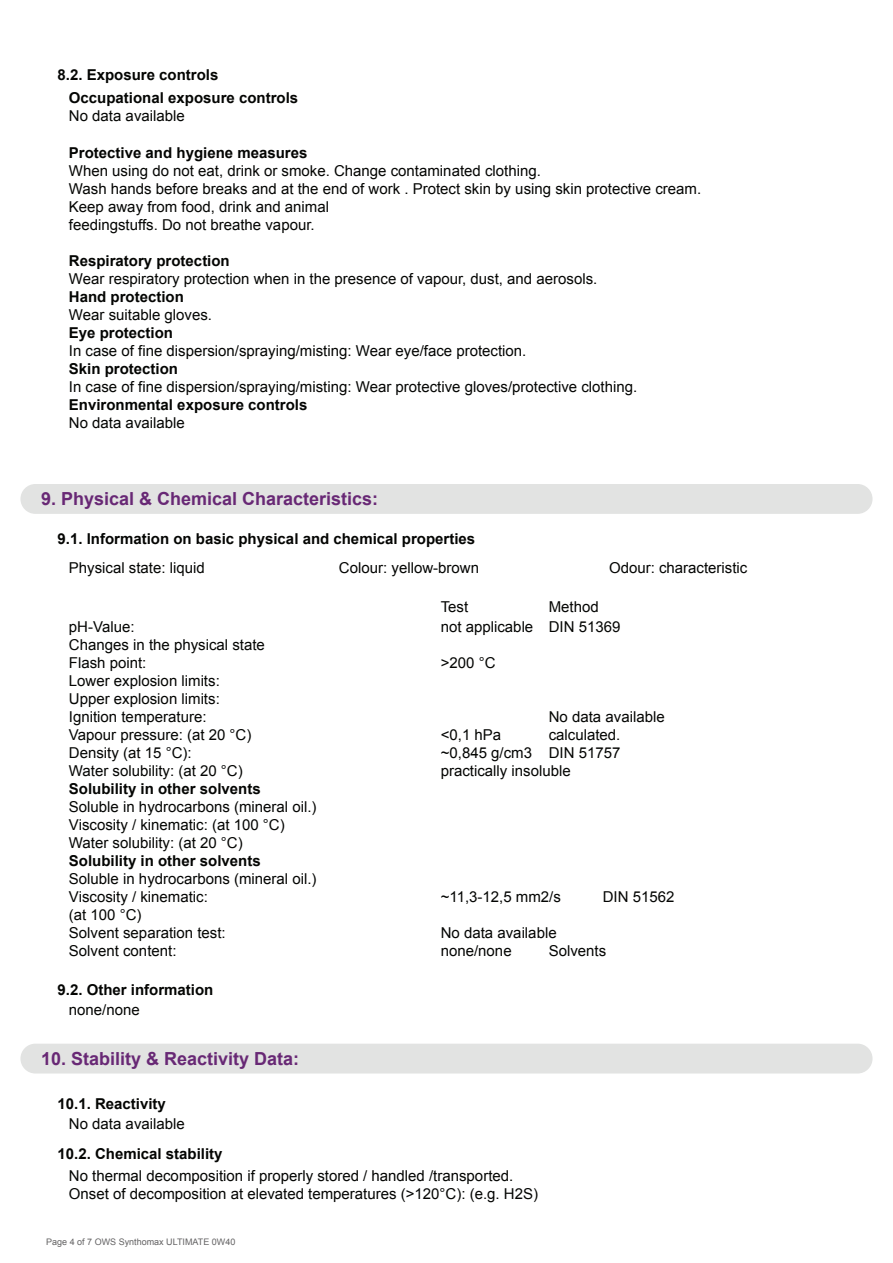
<style>
.page{position:relative;width:893px;height:1263px;background:#fff}
.page>*{position:absolute;margin:0;border:0;box-sizing:border-box;transform-origin:0 0}
.t1{font:700 18px "Arial";color:#682875}
.t2{font:15px/18px "Arial";color:#040503}
.t3{font:700 15px "Arial";color:#040503}
.t4{font:9px "Arial";color:#636263}
</style>
<div class="page">
<div style="left:20px;top:484px;width:852px;height:30px;background:#e2e3e2;border-radius:15px"></div>
<div style="left:20px;top:1044px;width:852px;height:29px;background:#e2e3e2;border-radius:15px"></div>
<p class="t3" style="left:58px;top:64px;width:162px">8.2. Exposure controls</p>
<p class="t3" style="left:69px;top:88px;width:231px">Occupational exposure controls</p>
<p class="t2" style="left:69px;top:107px;width:117px">No data available</p>
<p class="t3" style="left:69px;top:143px;width:240px">Protective and hygiene measures</p>
<p class="t2" style="left:69px;top:162px;width:634px">When using do not eat, drink or smoke. Change contaminated clothing.<br>Wash hands before breaks and at the end of work . Protect skin by using skin protective cream.<br>Keep away from food, drink and animal<br>feedingstuffs. Do not breathe vapour.</p>
<p class="t3" style="left:69px;top:251px;width:162px">Respiratory protection</p>
<p class="t2" style="left:69px;top:270px;width:530px">Wear respiratory protection when in the presence of vapour, dust, and aerosols.</p>
<p class="t3" style="left:69px;top:287px;width:117px">Hand protection</p>
<p class="t2" style="left:69px;top:306px;width:145px">Wear suitable gloves.</p>
<p class="t3" style="left:69px;top:323px;width:106px">Eye protection</p>
<p class="t2" style="left:69px;top:342px;width:459px">In case of fine dispersion/spraying/misting: Wear eye/face protection.</p>
<p class="t3" style="left:69px;top:359px;width:111px">Skin protection</p>
<p class="t2" style="left:69px;top:378px;width:570px">In case of fine dispersion/spraying/misting: Wear protective gloves/protective clothing.</p>
<p class="t3" style="left:69px;top:395px;width:240px">Environmental exposure controls</p>
<p class="t2" style="left:69px;top:414px;width:117px">No data available</p>
<p class="t1" style="left:41px;top:487px;width:339px">9. Physical &amp; Chemical Characteristics:</p>
<p class="t3" style="left:58px;top:529px;width:419px">9.1. Information on basic physical and chemical properties</p>
<p class="t2" style="left:69px;top:559px;width:137px">Physical state: liquid</p>
<p class="t2" style="left:339px;top:559px;width:142px">Colour: yellow-brown</p>
<p class="t2" style="left:609px;top:559px;width:140px">Odour: characteristic</p>
<p class="t2" style="left:69px;top:618px;width:197px">pH-Value:<br>Changes in the physical state<br>Flash point:<br>Lower explosion limits:<br>Upper explosion limits:<br>Ignition temperature:<br>Vapour pressure: (at 20 °C)<br>Density (at 15 °C):<br>Water solubility: (at 20 °C)</p>
<p class="t3" style="left:69px;top:779px;width:193px">Solubility in other solvents</p>
<p class="t2" style="left:69px;top:798px;width:249px">Soluble in hydrocarbons (mineral oil.)<br>Viscosity / kinematic: (at 100 °C)<br>Water solubility: (at 20 °C)</p>
<p class="t3" style="left:69px;top:851px;width:193px">Solubility in other solvents</p>
<p class="t2" style="left:69px;top:870px;width:249px">Soluble in hydrocarbons (mineral oil.)<br>Viscosity / kinematic:<br>(at 100 °C)<br>Solvent separation test:<br>Solvent content:</p>
<p class="t3" style="left:58px;top:980px;width:157px">9.2. Other information</p>
<p class="t2" style="left:69px;top:1000px;width:72px">none/none</p>
<p class="t1" style="left:41px;top:1046px;width:260px">10. Stability &amp; Reactivity Data:</p>
<p class="t3" style="left:58px;top:1094px;width:110px">10.1. Reactivity</p>
<p class="t3" style="left:58px;top:1144px;width:167px">10.2. Chemical stability</p>
<p class="t2" style="left:69px;top:1114px;width:117px">No data available</p>
<p class="t2" style="left:441px;top:598px;width:29px">Test</p>
<p class="t2" style="left:549px;top:598px;width:52px">Method</p>
<p class="t2" style="left:441px;top:618px;width:181px">not applicable DIN 51369</p>
<p class="t2" style="left:441px;top:654px;width:56px">&gt;200 °C</p>
<p class="t2" style="left:549px;top:708px;width:117px">No data available</p>
<p class="t2" style="left:441px;top:726px;width:62px">&lt;0,1 hPa</p>
<p class="t2" style="left:441px;top:726px;width:181px;text-align:justify;text-indent:108px">calculated. ~0,845 g/cm3 DIN 51757 practically insoluble</p>
<p class="t2" style="left:441px;top:888px;width:122px">~11,3-12,5 mm2/s</p>
<p class="t2" style="left:603px;top:888px;width:73px">DIN 51562</p>
<p class="t2" style="left:441px;top:924px;width:117px">No data available none/none</p>
<p class="t2" style="left:549px;top:942px;width:59px">Solvents</p>
<p class="t2" style="left:69px;top:1167px;width:471px">No thermal decomposition if properly stored / handled /transported.<br>Onset of decomposition at elevated temperatures (&gt;120°C): (e.g. H2S)</p>
<p class="t4" style="left:46px;top:1236px;width:191px">Page 4 of 7 OWS Synthomax ULTIMATE 0W40</p>
</div>
